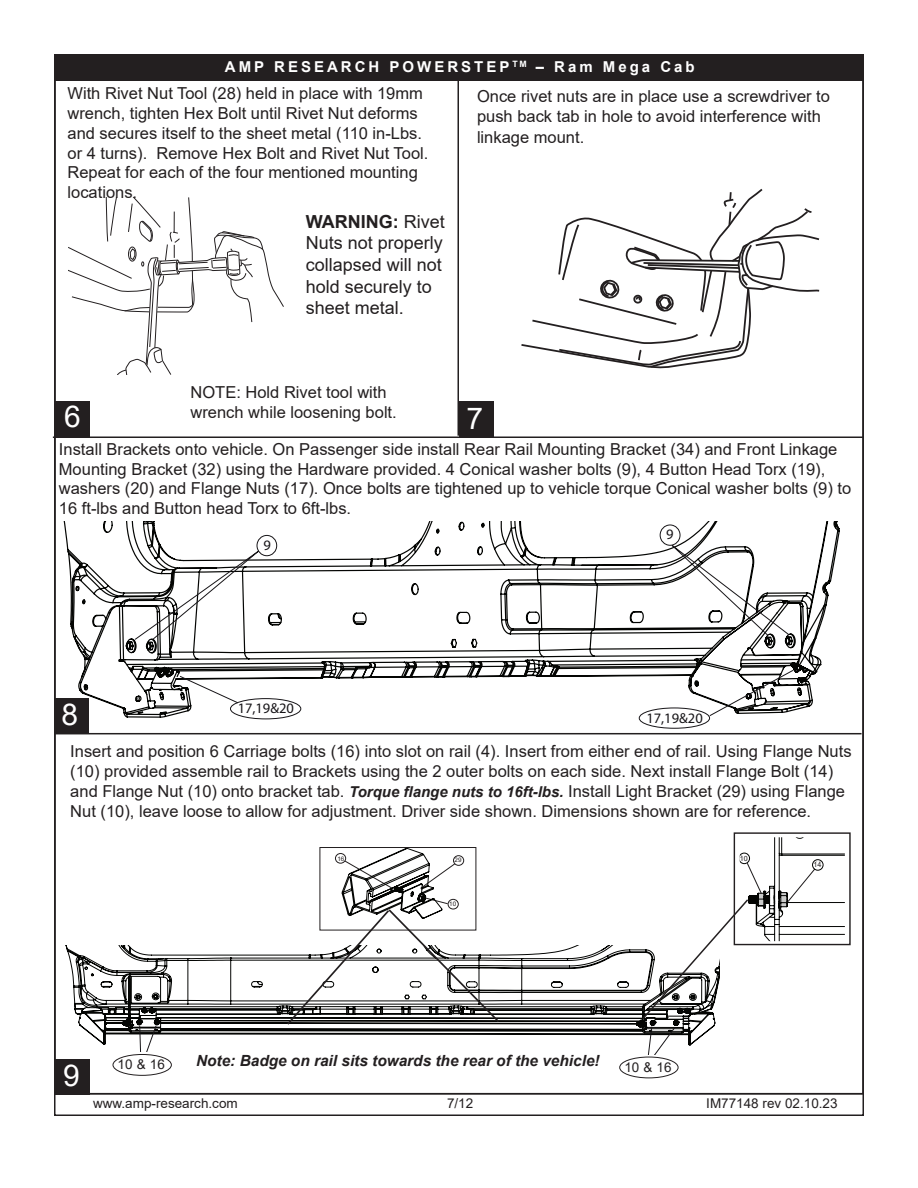
<style>
.page{position:relative;width:918px;height:1188px;background:#fff}
.page>*{position:absolute;margin:0;border:0;box-sizing:border-box;transform-origin:0 0}
.t1{font:30px "Arial";color:#fff}
.t2{font:18px/21.6px "Arial";color:#231f20}
.t3{font:16.5px/19.8px "Arial";color:#231f20}
.t4{font:italic 700 15.45px "Arial";color:#231f20}
.t5{font:700 15px "Arial";letter-spacing:.2em;color:#fff}
.t6{font:14.55px "Myriad";color:#171518}
.t7{font:14.4px "Myriad";color:#171518}
.t8{font:13.5px "Arial";color:#231f20}
.t9{font:7.2px "Arial";color:#231f20}
.t10{font:6.3px "Arial";color:#231f20}
.t11{font:6.15px "Myriad";color:#201d1e}
.s1{font-weight:700}
.s2{font-weight:700;font-style:italic;font-size:15px}
</style>
<div class="page">
<div style="left:54px;top:55px;width:809px;height:26px;background:#231f20"></div>
<svg style="left:521px;top:188px;width:299px;height:181px"></svg>
<svg style="left:68px;top:197px;width:216px;height:178px"></svg>
<svg style="left:63px;top:521px;width:777px;height:198px"></svg>
<div style="left:230px;top:698px;width:71px;height:21px;border:1px solid #171518;border-radius:50%"></div>
<svg style="left:179px;top:675px;width:60px;height:29px"></svg>
<div style="left:639px;top:708px;width:71px;height:21px;border:1px solid #171518;border-radius:50%"></div>
<svg style="left:709px;top:669px;width:85px;height:48px"></svg>
<div style="left:257px;top:535px;width:20px;height:21px;border:1px solid #171518;border-radius:50%"></div>
<svg style="left:134px;top:538px;width:142px;height:103px"></svg>
<div style="left:660px;top:525px;width:20px;height:21px;border:1px solid #171518;border-radius:50%"></div>
<svg style="left:660px;top:535px;width:130px;height:101px"></svg>
<svg style="left:65px;top:946px;width:554px;height:99px"></svg>
<svg style="left:114px;top:1025px;width:58px;height:27px"></svg>
<div style="left:113px;top:1054px;width:59px;height:22px;border:1px solid #231f20;border-radius:50%"></div>
<div style="left:619px;top:1057px;width:59px;height:21px;border:1px solid #231f20;border-radius:50%"></div>
<svg style="left:285px;top:848px;width:216px;height:178px"></svg>
<div style="left:320px;top:847px;width:156px;height:83px;border:1px solid #231f20"></div>
<div style="left:734px;top:832px;width:117px;height:113px;border:1px solid #231f20"></div>
<svg style="left:619px;top:836px;width:227px;height:230px"></svg>
<hr style="left:458px;top:80px;width:1px;height:356px;background:#231f20">
<hr style="left:53px;top:436px;width:811px;height:2px;background:#231f20">
<hr style="left:54px;top:733px;width:808px;height:1px;background:#231f20">
<div style="left:54px;top:54px;width:810px;height:27px;border:2px solid #231f20"></div>
<div style="left:55px;top:401px;width:35px;height:36px;background:#231f20"></div>
<div style="left:459px;top:401px;width:35px;height:36px;background:#231f20"></div>
<div style="left:54px;top:698px;width:34px;height:36px;background:#231f20"></div>
<div style="left:55px;top:1059px;width:35px;height:36px;background:#231f20"></div>
<p class="t5" style="left:225px;top:56px;width:471px">AMP RESEARCH POWERSTEP <sup>TM</sup> – Ram Mega Cab</p>
<p class="t3" style="left:477px;top:86px;width:355px">Once rivet nuts are in place use a screwdriver to push back tab in hole to avoid interference with</p>
<p class="t3" style="left:477px;top:128px;width:109px">linkage mount.</p>
<p class="t3" style="left:68px;top:83px;width:363px">With Rivet Nut Tool (28) held in place with 19mm wrench, tighten Hex Bolt until Rivet Nut deforms and secures itself to the sheet metal (110 in-Lbs. or 4 turns). Remove Hex Bolt and Rivet Nut Tool.<br>Repeat for each of the four mentioned mounting locations.</p>
<p class="t2" style="left:306px;top:211px;width:140px"><span class="s1">WARNING:</span> Rivet<br>Nuts not properly collapsed will not hold securely to sheet metal.</p>
<p class="t3" style="left:191px;top:383px;width:208px">NOTE: Hold Rivet tool with wrench while loosening bolt.</p>
<h1 class="t1" style="left:64px;top:396px;width:18px">6</h1>
<h1 class="t1" style="left:467px;top:398px;width:18px">7</h1>
<p class="t3" style="left:59px;top:439px;width:794px">Install Brackets onto vehicle. On Passenger side install Rear Rail Mounting Bracket (34) and Front Linkage Mounting Bracket (32) using the Hardware provided. 4 Conical washer bolts (9), 4 Button Head Torx (19), washers (20) and Flange Nuts (17). Once bolts are tightened up to vehicle torque Conical washer bolts (9) to 16 ft-lbs and Button head Torx to 6ft-lbs.</p>
<h1 class="t1" style="left:61px;top:694px;width:18px">8</h1>
<p class="t7" style="left:263px;top:537px;width:9px">9</p>
<p class="t7" style="left:238px;top:700px;width:58px">17,19&amp;20</p>
<p class="t7" style="left:666px;top:525px;width:9px">9</p>
<p class="t7" style="left:646px;top:709px;width:58px">17,19&amp;20</p>
<p class="t3" style="left:70px;top:742px;width:783px">Insert and position 6 Carriage bolts (16) into slot on rail (4). Insert from either end of rail. Using Flange Nuts (10) provided assemble rail to Brackets using the 2 outer bolts on each side. Next install Flange Bolt (14) and Flange Nut (10) onto bracket tab. <span class="s2">Torque flange nuts to 16ft-lbs.</span> Install Light Bracket (29) using Flange Nut (10), leave loose to allow for adjustment. Driver side shown. Dimensions shown are for reference.</p>
<p class="t10" style="left:337px;top:854px;width:8px">16</p>
<p class="t10" style="left:455px;top:856px;width:8px">29</p>
<p class="t10" style="left:449px;top:900px;width:8px">10</p>
<p class="t11" style="left:741px;top:854px;width:8px">16</p>
<p class="t9" style="left:740px;top:854px;width:9px">10</p>
<p class="t11" style="left:815px;top:861px;width:8px">13</p>
<p class="t9" style="left:814px;top:860px;width:9px">14</p>
<h1 class="t1" style="left:63px;top:1055px;width:18px">9</h1>
<p class="t6" style="left:119px;top:1054px;width:46px">16 &amp; 17</p>
<p class="t4" style="left:196px;top:1050px;width:405px">Note: Badge on rail sits towards the rear of the vehicle!</p>
<p class="t8" style="left:118px;top:1055px;width:49px">10 &amp; 16</p>
<p class="t8" style="left:624px;top:1058px;width:49px">10 &amp; 16</p>
<p class="t6" style="left:625px;top:1057px;width:46px">16 &amp; 17</p>
<p class="t8" style="left:93px;top:1094px;width:146px">www.amp-research.com</p>
<p class="t8" style="left:447px;top:1094px;width:28px">7/12</p>
<p class="t8" style="left:706px;top:1094px;width:133px">IM77148 rev 02.10.23</p>
</div>
